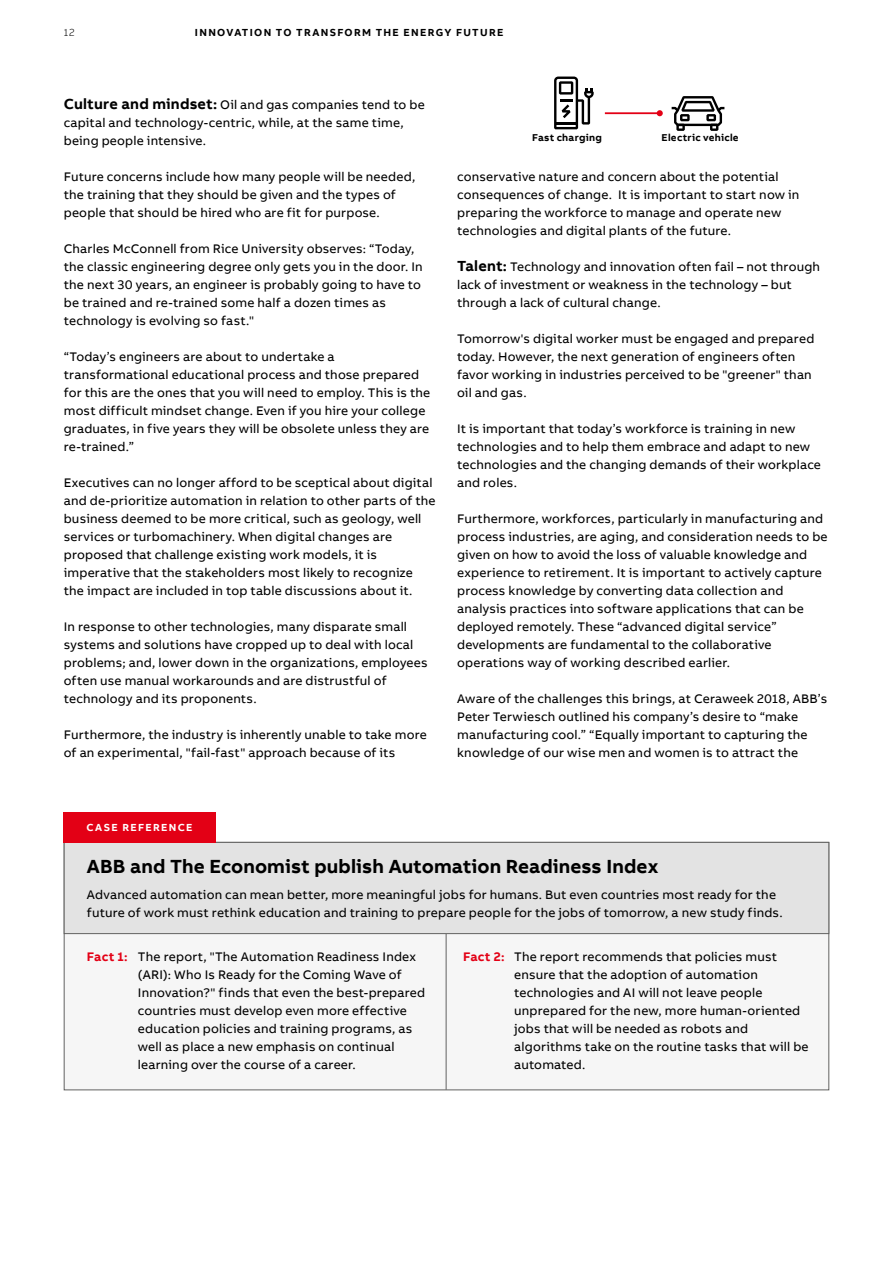
<style>
.page{position:relative;width:893px;height:1263px;background:#fff}
.page>*{position:absolute;margin:0;border:0;box-sizing:border-box;transform-origin:0 0}
.t1{font:700 19.5px "AB Bvoice";letter-spacing:.005em;color:#000}
.t2{font:12.75px/18px "AB Bvoice";letter-spacing:.015em;color:#000}
.t3{font:700 10.5px "AB Bvoice";letter-spacing:.125em;color:#000}
.t4{font:700 10.5px "AB Bvoice";letter-spacing:.13em;color:#fff}
.t5{font:300 10.5px "AB Bvoice";color:#000}
.t6{font:700 10.2px "AB Bvoice";letter-spacing:.025em;color:#000}
.s1{font-weight:700;font-size:15px}
.s2{font-weight:700;color:#e30015}
</style>
<div class="page">
<div style="left:64px;top:842px;width:765px;height:248px;background:#f6f6f6"></div>
<hr style="left:446px;top:934px;width:1px;height:156px;background:#626261">
<div style="left:64px;top:842px;width:765px;height:92px;background:#e3e3e3;border:1px solid #626261"></div>
<div style="left:64px;top:812px;width:152px;height:31px;background:#e30015"></div>
<svg style="left:554px;top:77px;width:40px;height:52px"></svg>
<svg style="left:672px;top:96px;width:52px;height:35px"></svg>
<hr style="left:605px;top:112px;width:55px;height:2px;background:#e30015">
<svg style="left:657px;top:110px;width:6px;height:6px"></svg>
<p class="t5" style="left:64px;top:26px;width:12px">12</p>
<p class="t3" style="left:195px;top:25px;width:310px">INNOVATION TO TRANSFORM THE ENERGY FUTURE</p>
<p class="t2" style="left:64px;top:96px;width:363px"><span class="s1">Culture and mindset:</span> Oil and gas companies tend to be capital and technology-centric, while, at the same time, being people intensive.</p>
<p class="t2" style="left:64px;top:168px;width:353px">Future concerns include how many people will be needed, the training that they should be given and the types of people that should be hired who are fit for purpose.</p>
<p class="t2" style="left:64px;top:240px;width:361px">Charles McConnell from Rice University observes: “Today, the classic engineering degree only gets you in the door. In the next 30 years, an engineer is probably going to have to be trained and re-trained some half a dozen times as technology is evolving so fast."</p>
<p class="t2" style="left:64px;top:348px;width:368px">“Today’s engineers are about to undertake a transformational educational process and those prepared for this are the ones that you will need to employ. This is the most difficult mindset change. Even if you hire your college graduates, in five years they will be obsolete unless they are re-trained.”</p>
<p class="t2" style="left:64px;top:474px;width:373px">Executives can no longer afford to be sceptical about digital and de-prioritize automation in relation to other parts of the business deemed to be more critical, such as geology, well services or turbomachinery. When digital changes are proposed that challenge existing work models, it is imperative that the stakeholders most likely to recognize the impact are included in top table discussions about it.</p>
<p class="t2" style="left:64px;top:618px;width:365px">In response to other technologies, many disparate small systems and solutions have cropped up to deal with local problems; and, lower down in the organizations, employees often use manual workarounds and are distrustful of technology and its proponents.</p>
<p class="t2" style="left:64px;top:726px;width:365px">Furthermore, the industry is inherently unable to take more of an experimental, "fail-fast" approach because of its</p>
<p class="t6" style="left:532px;top:132px;width:71px">Fast charging</p>
<p class="t6" style="left:662px;top:132px;width:79px">Electric vehicle</p>
<p class="t2" style="left:457px;top:168px;width:344px">conservative nature and concern about the potential consequences of change. It is important to start now in preparing the workforce to manage and operate new technologies and digital plants of the future.</p>
<p class="t2" style="left:457px;top:258px;width:364px"><span class="s1">Talent:</span> Technology and innovation often fail – not through lack of investment or weakness in the technology – but through a lack of cultural change.</p>
<p class="t2" style="left:457px;top:330px;width:359px">Tomorrow's digital worker must be engaged and prepared today. However, the next generation of engineers often favor working in industries perceived to be "greener" than oil and gas.</p>
<p class="t2" style="left:457px;top:420px;width:365px">It is important that today’s workforce is training in new technologies and to help them embrace and adapt to new technologies and the changing demands of their workplace and roles.</p>
<p class="t2" style="left:457px;top:510px;width:372px">Furthermore, workforces, particularly in manufacturing and process industries, are aging, and consideration needs to be given on how to avoid the loss of valuable knowledge and experience to retirement. It is important to actively capture process knowledge by converting data collection and analysis practices into software applications that can be deployed remotely. These “advanced digital service” developments are fundamental to the collaborative operations way of working described earlier.</p>
<p class="t2" style="left:457px;top:690px;width:372px">Aware of the challenges this brings, at Ceraweek 2018, ABB’s Peter Terwiesch outlined his company’s desire to “make manufacturing cool.” “Equally important to capturing the knowledge of our wise men and women is to attract the</p>
<p class="t4" style="left:87px;top:821px;width:107px">CASE REFERENCE</p>
<h1 class="t1" style="left:87px;top:854px;width:573px">ABB and The Economist publish Automation Readiness Index</h1>
<p class="t2" style="left:87px;top:885px;width:697px">Advanced automation can mean better, more meaningful jobs for humans. But even countries most ready for the future of work must rethink education and training to prepare people for the jobs of tomorrow, a new study finds.</p>
<p class="t2" style="left:138px;top:947px;width:289px;text-indent:-51px"><span class="s2">Fact 1:</span> The report, "The Automation Readiness Index (ARI): Who Is Ready for the Coming Wave of Innovation?" finds that even the best-prepared countries must develop even more effective education policies and training programs, as well as place a new emphasis on continual learning over the course of a career.</p>
<p class="t2" style="left:514px;top:947px;width:296px;text-indent:-51px"><span class="s2">Fact 2:</span> The report recommends that policies must ensure that the adoption of automation technologies and AI will not leave people unprepared for the new, more human-oriented jobs that will be needed as robots and algorithms take on the routine tasks that will be automated.</p>
</div>
